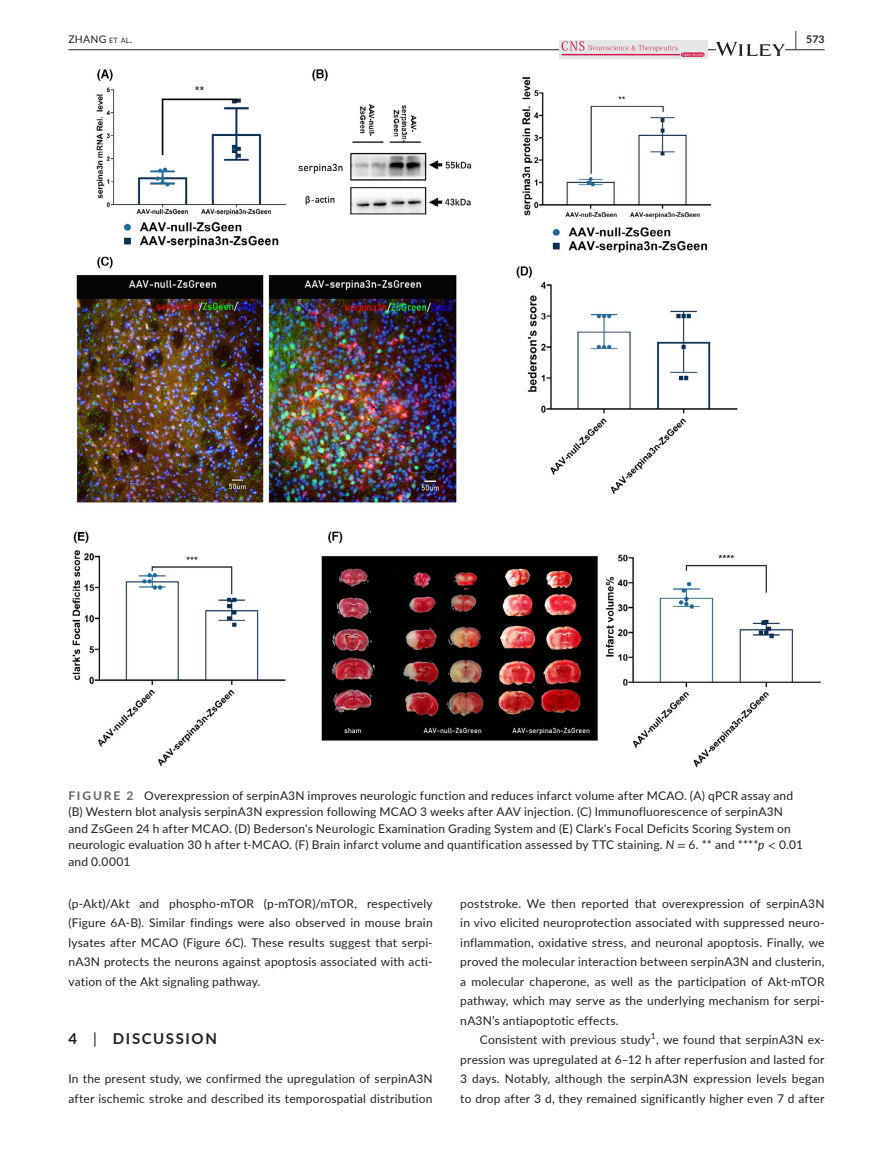
<style>
.page{position:relative;width:893px;height:1174px;background:#fff}
.page>*{position:absolute;margin:0;border:0;box-sizing:border-box;transform-origin:0 0}
.t1{font:700 15px "Lato";letter-spacing:.11em;color:#231f20}
.t2{font:12px/19.5px "Lato";letter-spacing:.015em;color:#231f20;text-align:justify}
.t3{font:10.5px "Lato";letter-spacing:.02em;color:#231f20}
.t4{font:700 10.5px "Lato";color:#231f20}
.s1{font-size:7.35px}
.s2{font-size:19.5px}
.s3{font-weight:700;color:#636366}
.s4{font-style:italic}
.s5{font-family:"STIX"}
.s6{font-weight:400}
</style>
<div class="page">
<hr style="left:68px;top:49px;width:756px;height:1px;background:#231f20">
<div style="left:559px;top:40px;width:149px;height:18px;background:#e5e6e6"></div>
<svg style="left:562px;top:41px;width:141px;height:16px"></svg>
<svg style="left:716px;top:42px;width:69px;height:14px"></svg>
<img style="left:72px;top:69px;width:749px;height:698px">
<p class="t3" style="left:68px;top:31px;width:65px">ZHANG <span class="s1">et al</span>.</p>
<p class="t4" style="left:795px;top:31px;width:31px"><span class="s2">|</span> 573</p>
<p class="t2" style="left:68px;top:786px;width:736px;line-height:16.5px;text-align:left"><span class="s3">FIGURE 2</span> Overexpression of serpinA3N improves neurologic function and reduces infarct volume after MCAO. (A) qPCR assay and (B) Western blot analysis serpinA3N expression following MCAO 3 weeks after AAV injection. (C) Immunofluorescence of serpinA3N and ZsGeen 24 h after MCAO. (D) Bederson's Neurologic Examination Grading System and (E) Clark's Focal Deficits Scoring System on neurologic evaluation 30 h after t-MCAO. (F) Brain infarct volume and quantification assessed by TTC staining. <span class="s4">N</span> <span class="s5">=</span> 6. ** and ****<span class="s4">p</span> <span class="s5">&lt;</span> 0.01 and 0.0001</p>
<p class="t2" style="left:68px;top:893px;width:366px">(p-Akt)/Akt and phospho-mTOR (p-mTOR)/mTOR, respectively (Figure 6A-B). Similar findings were also observed in mouse brain lysates after MCAO (Figure 6C). These results suggest that serpi&shy;nA3N protects the neurons against apoptosis associated with acti&shy;vation of the Akt signaling pathway.</p>
<p class="t1" style="left:68px;top:1028px;width:150px">4 <span class="s6">|</span> DISCUSSION</p>
<p class="t2" style="left:68px;top:1068px;width:366px">In the present study, we confirmed the upregulation of serpinA3N after ischemic stroke and described its temporospatial distribution</p>
<p class="t2" style="left:460px;top:893px;width:366px">poststroke. We then reported that overexpression of serpinA3N in vivo elicited neuroprotection associated with suppressed neuro&shy;inflammation, oxidative stress, and neuronal apoptosis. Finally, we proved the molecular interaction between serpinA3N and clusterin, a molecular chaperone, as well as the participation of Akt-mTOR pathway, which may serve as the underlying mechanism for serpi&shy;nA3N’s antiapoptotic effects.</p>
<p class="t2" style="left:460px;top:1029px;width:366px;text-indent:20px">Consistent with previous study<sup>1</sup>, we found that serpinA3N ex&shy;pression was upregulated at 6–12 h after reperfusion and lasted for 3 days. Notably, although the serpinA3N expression levels began to drop after 3 d, they remained significantly higher even 7 d after</p>
</div>
